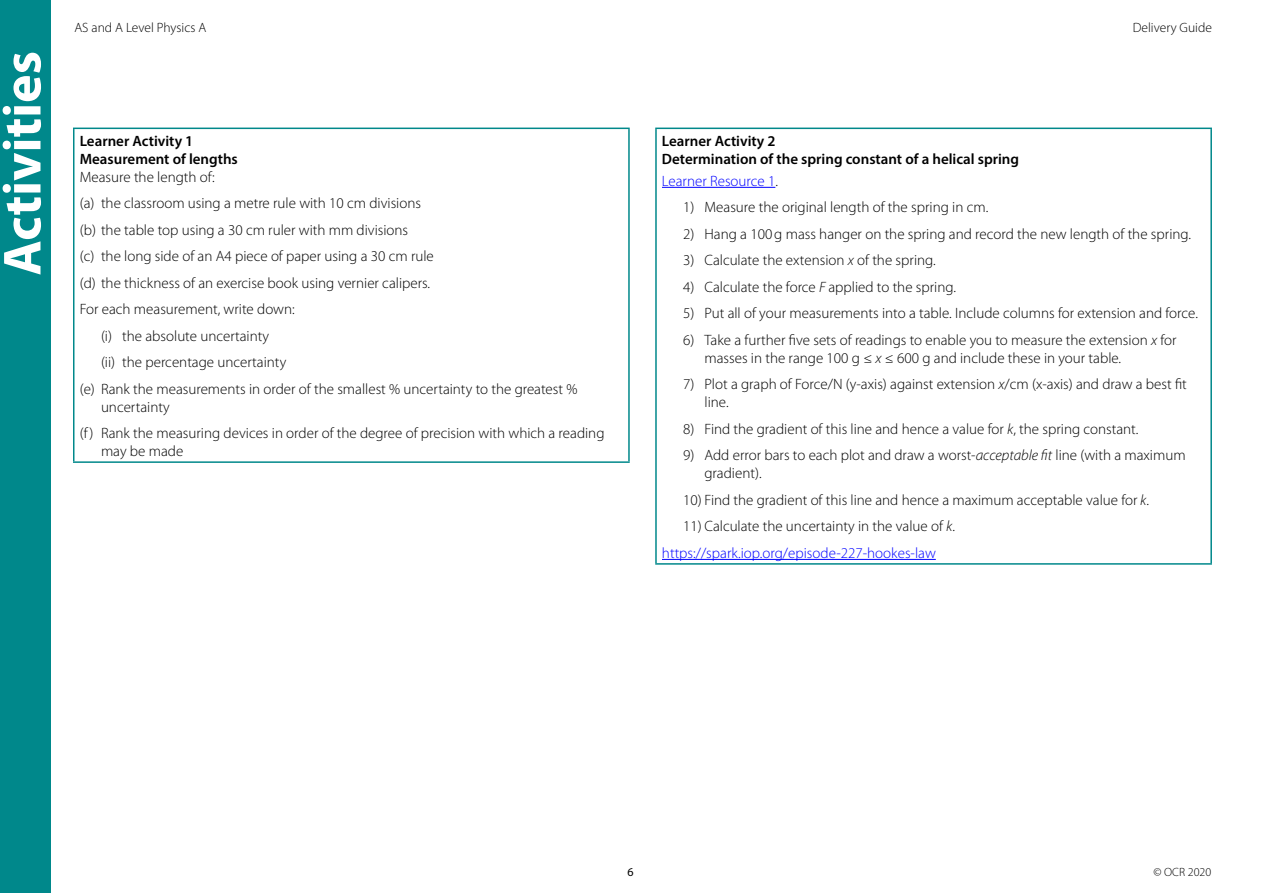
<style>
.page{position:relative;width:1263px;height:893px;background:#fff}
.page>*{position:absolute;margin:0;border:0;box-sizing:border-box;transform-origin:0 0}
.t1{font:700 54px "Myriad Pro";color:#fff}
.TCont_Body_number{font:300 15px/18px "Myriad Pro";color:#000}
.Body_semi_10pt{font:600 15px/18px "Myriad Pro";color:#000}
.TCont_body{font:300 15px "Myriad Pro";color:#00f}
.CC_Body_sub_letters{font:300 15px "Myriad Pro";color:#000}
.CC_Body{font:300 15px "Myriad Pro";color:#000}
.TCont_H3{font:600 15px "Myriad Pro";color:#000}
.TCont_body-2{font:300 15px "Myriad Pro";color:#000}
.t2{font:300 13.5px "Myriad Pro";color:#000}
.t3{font:300 12px "Myriad Pro";color:#000}
.t4{font:12px "Myriad Pro";color:#000}
.s1{color:#000}
.s2{font-style:italic}
</style>
<div class="page">
<div style="left:0;top:0;width:51px;height:893px;background:#00888b"></div>
<hr style="left:73px;top:128px;width:557px;height:1px;background:#00888b">
<hr style="left:73px;top:129px;width:1px;height:332px;background:#00888b">
<hr style="left:628px;top:129px;width:2px;height:332px;background:#00888b">
<hr style="left:73px;top:461px;width:557px;height:2px;background:#00888b">
<hr style="left:655px;top:128px;width:557px;height:1px;background:#00888b">
<hr style="left:655px;top:129px;width:2px;height:434px;background:#00888b">
<hr style="left:1210px;top:129px;width:2px;height:434px;background:#00888b">
<hr style="left:655px;top:563px;width:557px;height:2px;background:#00888b">
<hr style="left:662px;top:187px;width:113px;height:1px;background:#00f">
<hr style="left:662px;top:559px;width:274px;height:1px;background:#00f">
<h1 class="t1" style="left:-13px;top:275px;width:226px;rotate:-90deg">Activities</h1>
<p class="t2" style="left:74px;top:21px;width:133px">AS and A Level Physics A</p>
<p class="t2" style="left:1133px;top:21px;width:81px">Delivery Guide</p>
<p class="Body_semi_10pt" style="left:80px;top:131px;width:115px">Learner Activity 1</p>
<h3 class="TCont_H3" style="left:80px;top:149px;width:160px">Measurement of lengths</h3>
<p class="TCont_body-2" style="left:80px;top:168px;width:137px">Measure the length of:</p>
<p class="TCont_Body_number" style="left:80px;top:194px;width:343px">(a) the classroom using a metre rule with 10 cm divisions</p>
<p class="TCont_Body_number" style="left:80px;top:221px;width:330px">(b) the table top using a 30 cm ruler with mm divisions</p>
<p class="TCont_Body_number" style="left:80px;top:247px;width:356px">(c) the long side of an A4 piece of paper using a 30 cm rule</p>
<p class="TCont_Body_number" style="left:80px;top:274px;width:352px">(d) the thickness of an exercise book using vernier calipers.</p>
<p class="CC_Body" style="left:80px;top:301px;width:216px">For each measurement, write down:</p>
<p class="CC_Body_sub_letters" style="left:101px;top:327px;width:170px">(i) the absolute uncertainty</p>
<p class="CC_Body_sub_letters" style="left:101px;top:354px;width:187px">(ii) the percentage uncertainty</p>
<p class="TCont_Body_number" style="left:101px;top:380px;width:478px;text-indent:-21px">(e) Rank the measurements in order of the smallest % uncertainty to the greatest % uncertainty</p>
<p class="TCont_Body_number" style="left:101px;top:424px;width:505px;text-indent:-21px">(f ) Rank the measuring devices in order of the degree of precision with which a reading may be made</p>
<p class="Body_semi_10pt" style="left:662px;top:131px;width:359px">Learner Activity 2<br>Determination of the spring constant of a helical spring</p>
<p class="TCont_body" style="left:662px;top:173px;width:118px">Learner Resource 1<span class="s1">.</span></p>
<p class="TCont_Body_number" style="left:683px;top:199px;width:306px">1) Measure the original length of the spring in cm.</p>
<p class="TCont_Body_number" style="left:683px;top:225px;width:509px">2) Hang a 100g mass hanger on the spring and record the new length of the spring.</p>
<p class="TCont_Body_number" style="left:683px;top:252px;width:254px">3) Calculate the extension <span class="s2">x</span> of the spring.</p>
<p class="TCont_Body_number" style="left:683px;top:278px;width:274px">4) Calculate the force <span class="s2">F</span> applied to the spring.</p>
<p class="TCont_Body_number" style="left:683px;top:305px;width:516px">5) Put all of your measurements into a table. Include columns for extension and force.</p>
<p class="TCont_Body_number" style="left:704px;top:331px;width:473px;text-indent:-21px">6) Take a further five sets of readings to enable you to measure the extension <span class="s2">x</span> for masses in the range 100 g ≤ <span class="s2">x</span> ≤ 600 g and include these in your table.</p>
<p class="TCont_Body_number" style="left:704px;top:376px;width:484px;text-indent:-21px">7) Plot a graph of Force/N (y-axis) against extension <span class="s2">x</span>/cm (x-axis) and draw a best fit line.</p>
<p class="TCont_Body_number" style="left:683px;top:420px;width:457px">8) Find the gradient of this line and hence a value for <span class="s2">k</span>, the spring constant.</p>
<p class="TCont_Body_number" style="left:704px;top:447px;width:483px;text-indent:-21px">9) Add error bars to each plot and draw a worst-<span class="s2">acceptable fit</span> line (with a maximum gradient).</p>
<p class="TCont_Body_number" style="left:683px;top:491px;width:467px">10) Find the gradient of this line and hence a maximum acceptable value for <span class="s2">k</span>.</p>
<p class="TCont_Body_number" style="left:683px;top:518px;width:273px">11) Calculate the uncertainty in the value of <span class="s2">k</span>.</p>
<p class="TCont_body" style="left:662px;top:545px;width:275px">https://spark.iop.org/episode-227-hookes-law</p>
<p class="t4" style="left:627px;top:865px;width:8px">6</p>
<p class="t3" style="left:1153px;top:866px;width:59px">© OCR 2020</p>
</div>
